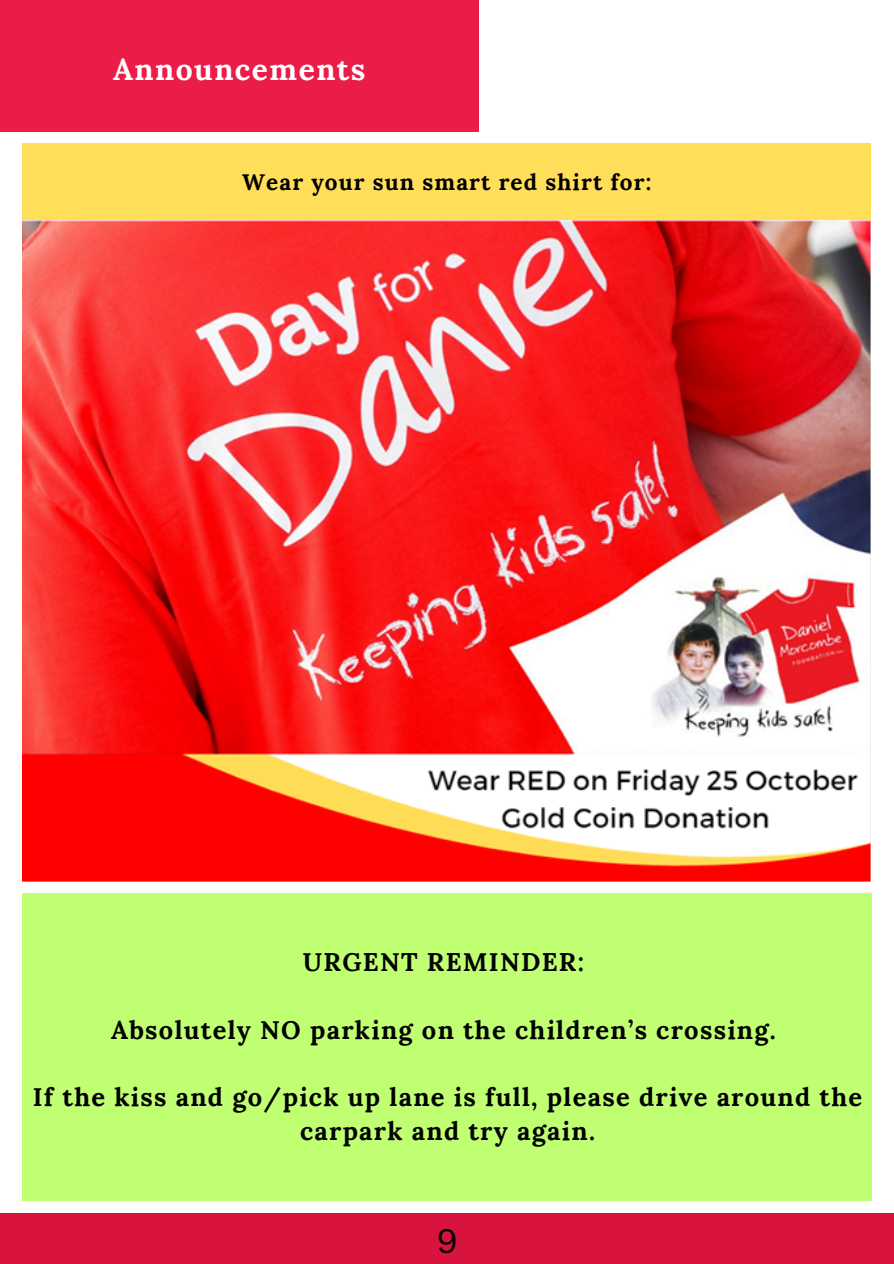
<style>
.page{position:relative;width:894px;height:1264px;background:#fff}
.page>*{position:absolute;margin:0;border:0;box-sizing:border-box;transform-origin:0 0}
.t1{font:33px "Canva Sans";color:#000}
.t2{font:700 30px "Lora";letter-spacing:.05em;color:#fff}
.t3{font:700 25.5px/33.8px "Lora";letter-spacing:.05em;color:#000;text-align:center}
.t4{font:700 22.5px "Lora";letter-spacing:.05em;color:#000}
</style>
<div class="page">
<div style="left:0;top:1213px;width:893px;height:50px;background:#d8133d"></div>
<div style="left:0;top:0;width:479px;height:132px;background:#eb1c48"></div>
<img style="left:22px;top:220px;width:849px;height:662px">
<div style="left:22px;top:143px;width:849px;height:77px;background:#ffde59"></div>
<div style="left:22px;top:893px;width:849px;height:307px;background:#c1ff72"></div>
<h1 class="t2" style="left:113px;top:49px;width:254px">Announcements</h1>
<p class="t4" style="left:242px;top:167px;width:410px">Wear your sun smart red shirt for:</p>
<h2 class="t3" style="left:303px;top:944px;width:282px">URGENT REMINDER:</h2>
<h3 class="t3" style="left:111px;top:1012px;width:666px">Absolutely NO parking on the children’s crossing.</h3>
<h3 class="t3" style="left:33px;top:1079px;width:830px">If the kiss and go/pick up lane is full, please drive around the carpark and try again.</h3>
<p class="t1" style="left:436px;top:1217px;width:23px">9</p>
</div>
